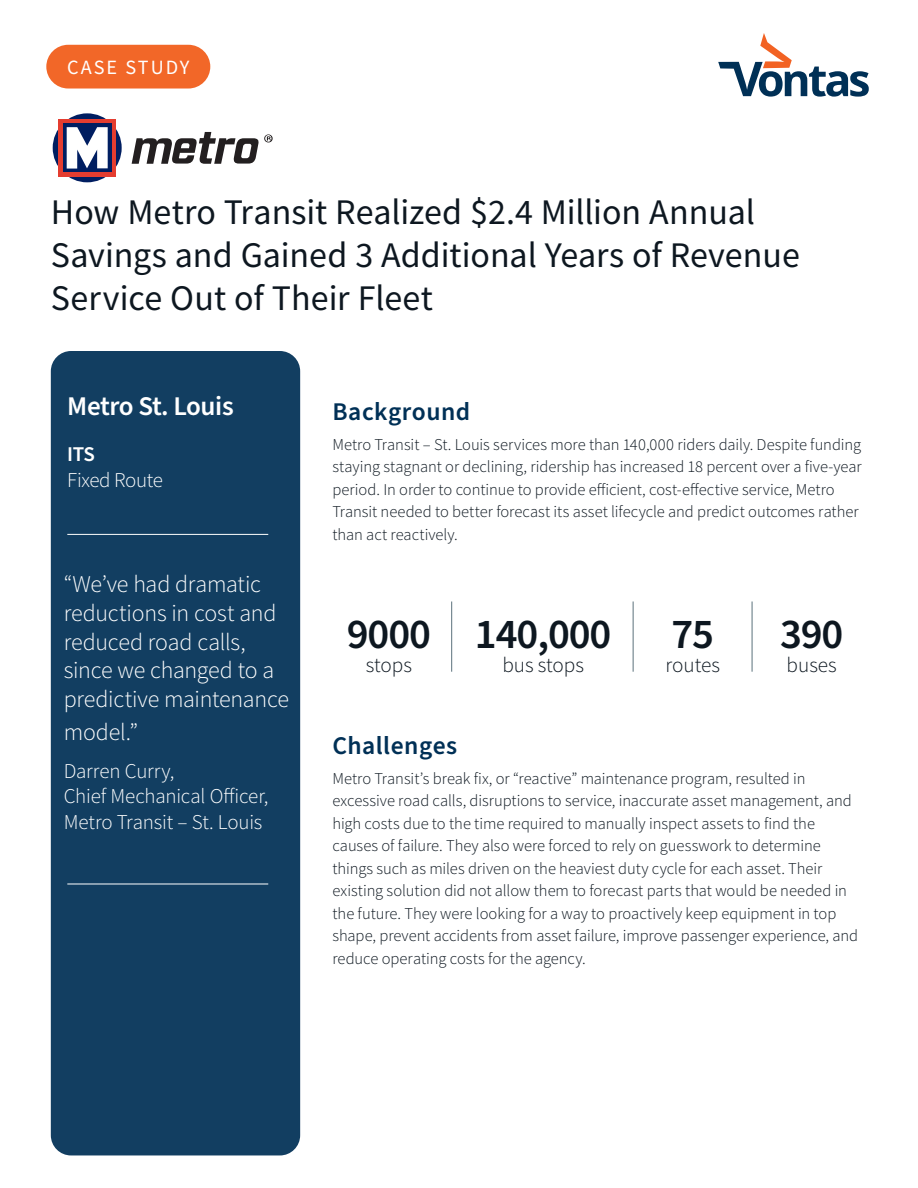
<style>
.page{position:relative;width:918px;height:1188px;background:#fff}
.page>*{position:absolute;margin:0;border:0;box-sizing:border-box;transform-origin:0 0}
.Stat___s{font:600 42.45px "Source Sans Pro";letter-spacing:-.025em;color:#0d1720}
.Page_Title{font:36px/43.2px "Source Sans Pro";color:#0d1720}
.Agency_Name{font:600 27px "Source Sans Pro";letter-spacing:-.015em;color:#fff}
.Body_Headers{font:600 25.5px "Source Sans Pro";letter-spacing:.02em;color:#003056}
.Main_Body_Copy{font:300 24px/28.8px "Source Sans Pro";letter-spacing:-.01em;color:#fff}
.Stats_-_second_line{font:300 21.3px "Source Sans Pro";color:#0d1720}
.Main_Body_Copy-2{font:300 21px/25.2px "Source Sans Pro";letter-spacing:-.01em;color:#fff}
.Product_Name{font:300 21px "Source Sans Pro";letter-spacing:-.015em;color:#fff}
.Products_Title{font:600 21px "Source Sans Pro";color:#fff}
.t1{font:20.25px "Source Sans Pro";letter-spacing:.1em;color:#fff}
.Main_Body_Copy-3{font:300 16.5px/22.5px "Source Sans Pro";letter-spacing:-.005em;color:#0d1720}
</style>
<div class="page">
<div style="left:51px;top:351px;width:249px;height:804px;background:#123e61;border-radius:20px"></div>
<div style="left:46px;top:45px;width:164px;height:44px;background:#f26728;border-radius:22px"></div>
<hr style="left:451px;top:602px;width:1px;height:70px;background:#5b727c">
<hr style="left:633px;top:602px;width:1px;height:70px;background:#5b727c">
<hr style="left:752px;top:602px;width:1px;height:70px;background:#5b727c">
<hr style="left:67px;top:534px;width:201px;height:1px;background:#fff">
<hr style="left:67px;top:884px;width:201px;height:1px;background:#fff">
<svg style="left:718px;top:33px;width:151px;height:64px"></svg>
<svg style="left:53px;top:113px;width:69px;height:69px"></svg>
<div style="left:59px;top:119px;width:57px;height:57px;background:#e43d30"></div>
<div style="left:63px;top:124px;width:49px;height:48px;background:#001e61"></div>
<svg style="left:67px;top:127px;width:41px;height:42px"></svg>
<svg style="left:132px;top:132px;width:141px;height:32px"></svg>
<p class="t1" style="left:67px;top:54px;width:124px">CASE STUDY</p>
<p class="Page_Title" style="left:51px;top:190px;width:751px">How Metro Transit Realized $2.4 Million Annual<br>Savings and Gained 3 Additional Years of Revenue<br>Service Out of Their Fleet</p>
<p class="Agency_Name" style="left:67px;top:388px;width:168px">Metro St. Louis</p>
<p class="Products_Title" style="left:67px;top:440px;width:29px">ITS</p>
<p class="Product_Name" style="left:67px;top:467px;width:97px">Fixed Route</p>
<p class="Main_Body_Copy" style="left:64px;top:570px;width:227px">“We’ve had dramatic reductions in cost and reduced road calls, since we changed to a predictive maintenance</p>
<p class="Main_Body_Copy" style="left:64px;top:717px;width:76px">model.”</p>
<p class="Main_Body_Copy-2" style="left:64px;top:759px;width:206px">Darren Curry,<br>Chief Mechanical Officer,<br>Metro Transit – St. Louis</p>
<p class="Body_Headers" style="left:332px;top:394px;width:139px">Background</p>
<p class="Main_Body_Copy-3" style="left:332px;top:433px;width:531px">Metro Transit – St. Louis services more than 140,000 riders daily. Despite funding staying stagnant or declining, ridership has increased 18 percent over a five-year period. In order to continue to provide efficient, cost-effective service, Metro Transit needed to better forecast its asset lifecycle and predict outcomes rather than act reactively.</p>
<p class="Stat___s" style="left:347px;top:606px;width:86px">9000</p>
<p class="Stats_-_second_line" style="left:366px;top:652px;width:48px">stops</p>
<p class="Stat___s" style="left:475px;top:606px;width:138px">140,000</p>
<p class="Stats_-_second_line" style="left:502px;top:652px;width:83px">bus stops</p>
<p class="Body_Headers" style="left:332px;top:728px;width:126px">Challenges</p>
<p class="Stat___s" style="left:671px;top:606px;width:44px">75</p>
<p class="Stats_-_second_line" style="left:666px;top:652px;width:56px">routes</p>
<p class="Stat___s" style="left:780px;top:606px;width:65px">390</p>
<p class="Stats_-_second_line" style="left:787px;top:652px;width:52px">buses</p>
<p class="Main_Body_Copy-3" style="left:332px;top:767px;width:527px">Metro Transit’s break fix, or “reactive” maintenance program, resulted in excessive road calls, disruptions to service, inaccurate asset management, and high costs due to the time required to manually inspect assets to find the causes of failure. They also were forced to rely on guesswork to determine things such as miles driven on the heaviest duty cycle for each asset. Their existing solution did not allow them to forecast parts that would be needed in the future. They were looking for a way to proactively keep equipment in top shape, prevent accidents from asset failure, improve passenger experience, and reduce operating costs for the agency.</p>
</div>
